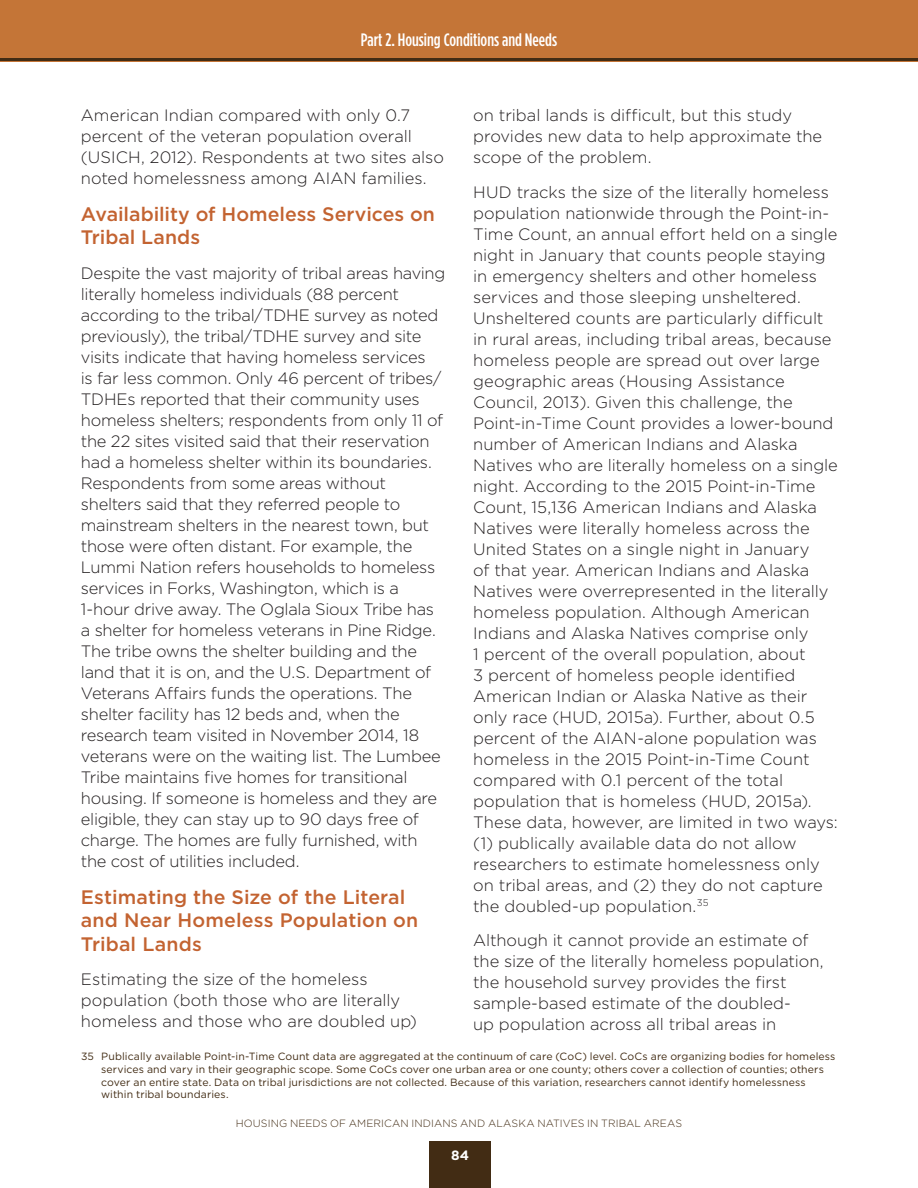
<style>
.page{position:relative;width:918px;height:1188px;background:#fff}
.page>*{position:absolute;margin:0;border:0;box-sizing:border-box;transform-origin:0 0}
.t1{font:500 19.5px/23.4px "Gotham";letter-spacing:.005em;color:#c36331}
.t2{font:500 18px "Gotham Condensed";color:#fff}
.Body_Text{font:300 16.5px/21px "Gotham";letter-spacing:-.01em;color:#231f20}
.t3{font:700 13.5px "Gotham";color:#fff}
.footnotes{font:10.5px/12.6px "Gotham";letter-spacing:.01em;color:#422c14}
.t4{font:300 10.5px "Gotham";letter-spacing:.005em;color:#422c14}
</style>
<div class="page">
<div style="left:429px;top:1142px;width:62px;height:46px;background:#422c14"></div>
<div style="left:0;top:0;width:918px;height:61px;background:#c47537"></div>
<hr style="left:0;top:58px;width:918px;height:3px;background:#422c14">
<p class="t2" style="left:361px;top:29px;width:198px">Part 2. Housing Conditions and Needs</p>
<p class="Body_Text" style="left:473px;top:104px;width:351px">on tribal lands is difficult, but this study provides new data to help approximate the scope of the problem.</p>
<p class="Body_Text" style="left:473px;top:181px;width:366px">HUD tracks the size of the literally homeless population nationwide through the Point-in-Time Count, an annual effort held on a single night in January that counts people staying in emergency shelters and other homeless services and those sleeping unsheltered.<br>Unsheltered counts are particularly difficult in rural areas, including tribal areas, because homeless people are spread out over large geographic areas (Housing Assistance Council, 2013). Given this challenge, the Point-in-Time Count provides a lower-bound number of American Indians and Alaska Natives who are literally homeless on a single night. According to the 2015 Point-in-Time Count, 15,136 American Indians and Alaska Natives were literally homeless across the United States on a single night in January<br>of that year. American Indians and Alaska Natives were overrepresented in the literally homeless population. Although American Indians and Alaska Natives comprise only<br>1 percent of the overall population, about<br>3 percent of homeless people identified American Indian or Alaska Native as their only race (HUD, 2015a). Further, about 0.5 percent of the AIAN-alone population was homeless in the 2015 Point-in-Time Count compared with 0.1 percent of the total population that is homeless (HUD, 2015a).<br>These data, however, are limited in two ways: (1) publically available data do not allow researchers to estimate homelessness only on tribal areas, and (2) they do not capture the doubled-up population.<sup>35</sup></p>
<p class="Body_Text" style="left:473px;top:929px;width:352px">Although it cannot provide an estimate of the size of the literally homeless population, the household survey provides the first sample-based estimate of the doubled-<br>up population across all tribal areas in</p>
<p class="Body_Text" style="left:81px;top:104px;width:365px">American Indian compared with only 0.7 percent of the veteran population overall (USICH, 2012). Respondents at two sites also noted homelessness among AIAN families.</p>
<h3 class="t1" style="left:81px;top:202px;width:356px">Availability of Homeless Services on<br>Tribal Lands</h3>
<p class="Body_Text" style="left:81px;top:262px;width:366px">Despite the vast majority of tribal areas having literally homeless individuals (88 percent according to the tribal/TDHE survey as noted previously), the tribal/TDHE survey and site visits indicate that having homeless services<br>is far less common. Only 46 percent of tribes/ TDHEs reported that their community uses homeless shelters; respondents from only 11 of the 22 sites visited said that their reservation had a homeless shelter within its boundaries.<br>Respondents from some areas without shelters said that they referred people to mainstream shelters in the nearest town, but those were often distant. For example, the Lummi Nation refers households to homeless services in Forks, Washington, which is a 1-hour drive away. The Oglala Sioux Tribe has a shelter for homeless veterans in Pine Ridge.<br>The tribe owns the shelter building and the land that it is on, and the U.S. Department of Veterans Affairs funds the operations. The shelter facility has 12 beds and, when the research team visited in November 2014, 18 veterans were on the waiting list. The Lumbee Tribe maintains five homes for transitional housing. If someone is homeless and they are eligible, they can stay up to 90 days free of charge. The homes are fully furnished, with the cost of utilities included.</p>
<h3 class="t1" style="left:81px;top:885px;width:339px">Estimating the Size of the Literal and Near Homeless Population on<br>Tribal Lands</h3>
<p class="Body_Text" style="left:81px;top:968px;width:338px">Estimating the size of the homeless population (both those who are literally homeless and those who are doubled up)</p>
<p class="footnotes" style="left:101px;top:1050px;width:736px;text-indent:-20px">35 Publically available Point-in-Time Count data are aggregated at the continuum of care (CoC) level. CoCs are organizing bodies for homeless services and vary in their geographic scope. Some CoCs cover one urban area or one county; others cover a collection of counties; others cover an entire state. Data on tribal jurisdictions are not collected. Because of this variation, researchers cannot identify homelessness within tribal boundaries.</p>
<p class="t4" style="left:236px;top:1117px;width:448px">HOUSING NEEDS OF AMERICAN INDIANS AND ALASKA NATIVES IN TRIBAL AREAS</p>
<p class="t3" style="left:451px;top:1146px;width:19px">84</p>
</div>
